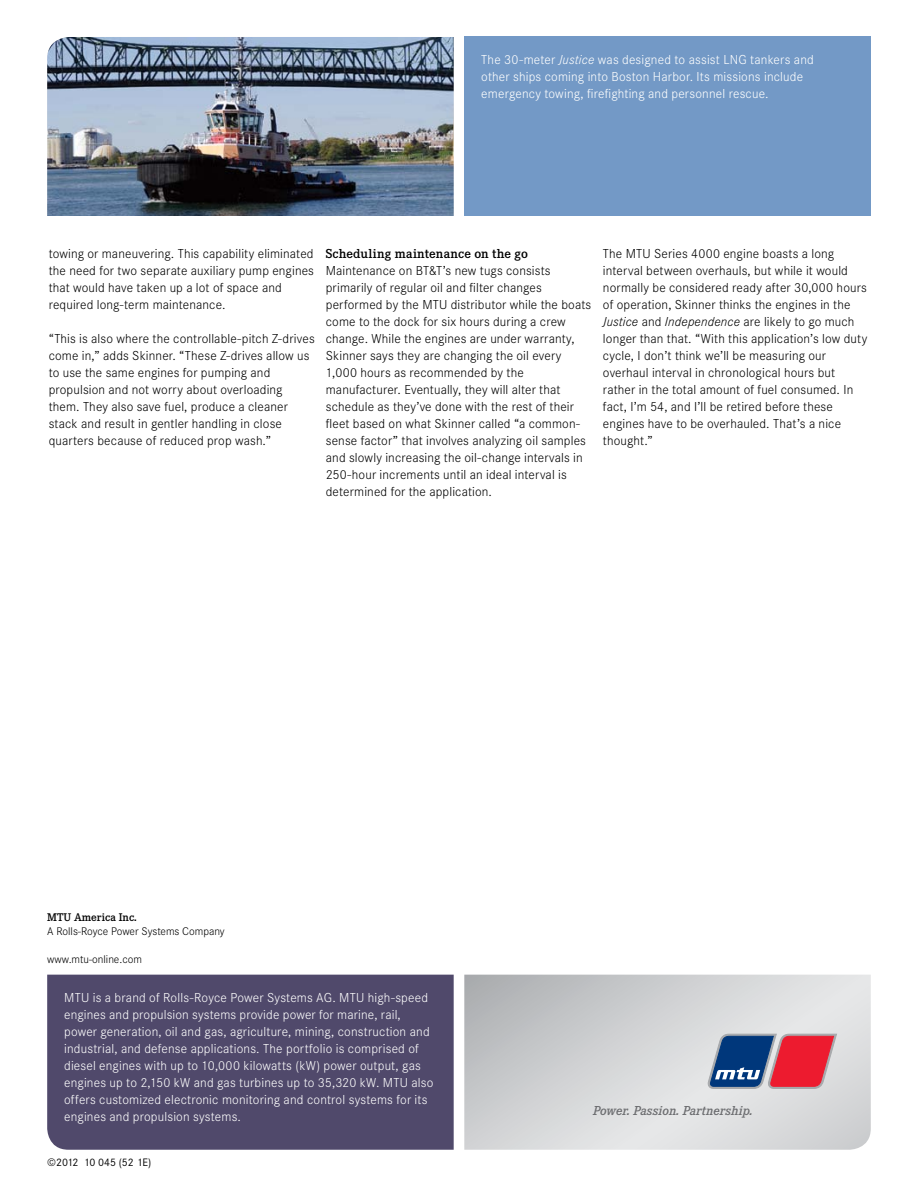
<style>
.page{position:relative;width:918px;height:1188px;background:#fff}
.page>*{position:absolute;margin:0;border:0;box-sizing:border-box;transform-origin:0 0}
.t1{font:300 13.5px/17px "Corporate S";letter-spacing:.01em;color:#000}
.t2{font:300 13.5px/17px "Corporate S";letter-spacing:.01em;color:#fff}
.t3{font:600 13.5px "Corporate E";letter-spacing:.015em;color:#000}
.t4{font:italic 600 13.5px "Corporate E";color:#6d6e71}
.t5{font:300 11.55px "Corporate S";color:#000}
.t6{font:600 11.55px "Corporate E";color:#000}
.t7{font:11.25px "Corporate S";letter-spacing:-.005em;color:#000}
.s1{font-style:italic}
</style>
<div class="page">
<div style="left:464px;top:37px;width:407px;height:179px;background:#7399c6"></div>
<img style="left:47px;top:37px;width:407px;height:179px">
<svg style="left:464px;top:975px;width:407px;height:175px;background:#d3d4d6"></svg>
<svg style="left:708px;top:1034px;width:129px;height:55px;background:#965c7a"></svg>
<div style="left:47px;top:975px;width:407px;height:175px;background:#50496b"></div>
<p class="t2" style="left:481px;top:51px;width:334px">The 30-meter <span class="s1">Justice</span> was designed to assist LNG tankers and other ships coming into Boston Harbor. Its missions include emergency towing, firefighting and personnel rescue.</p>
<p class="t1" style="left:49px;top:245px;width:267px">towing or maneuvering. This capability eliminated the need for two separate auxiliary pump engines that would have taken up a lot of space and required long-term maintenance.</p>
<p class="t1" style="left:49px;top:330px;width:268px">“This is also where the controllable-pitch Z-drives come in,” adds Skinner. “These Z-drives allow us to use the same engines for pumping and propulsion and not worry about overloading them. They also save fuel, produce a cleaner stack and result in gentler handling in close quarters because of reduced prop wash.”</p>
<p class="t3" style="left:326px;top:246px;width:204px">Scheduling maintenance on the go</p>
<p class="t1" style="left:326px;top:262px;width:267px">Maintenance on BT&amp;T’s new tugs consists primarily of regular oil and filter changes performed by the MTU distributor while the boats come to the dock for six hours during a crew change. While the engines are under warranty, Skinner says they are changing the oil every 1,000 hours as recommended by the manufacturer. Eventually, they will alter that schedule as they’ve done with the rest of their fleet based on what Skinner called “a common&shy;sense factor” that involves analyzing oil samples and slowly increasing the oil-change intervals in 250-hour increments until an ideal interval is determined for the application.</p>
<p class="t1" style="left:603px;top:245px;width:266px">The MTU Series 4000 engine boasts a long interval between overhauls, but while it would normally be considered ready after 30,000 hours of operation, Skinner thinks the engines in the <span class="s1">Justice</span> and <span class="s1">Independence</span> are likely to go much longer than that. “With this application’s low duty cycle, I don’t think we’ll be measuring our overhaul interval in chronological hours but rather in the total amount of fuel consumed. In fact, I’m 54, and I’ll be retired before these engines have to be overhauled. That’s a nice thought.”</p>
<p class="t6" style="left:47px;top:910px;width:91px">MTU America Inc.</p>
<p class="t5" style="left:47px;top:925px;width:179px">A Rolls-Royce Power Systems Company</p>
<p class="t5" style="left:47px;top:953px;width:96px">www.mtu-online.com</p>
<p class="t2" style="left:64px;top:989px;width:371px">MTU is a brand of Rolls-Royce Power Systems AG. MTU high-speed engines and propulsion systems provide power for marine, rail, power generation, oil and gas, agriculture, mining, construction and industrial, and defense applications. The portfolio is comprised of diesel engines with up to 10,000 kilowatts (kW) power output, gas engines up to 2,150 kW and gas turbines up to 35,320 kW. MTU also offers customized electronic monitoring and control systems for its engines and propulsion systems.</p>
<p class="t7" style="left:47px;top:1155px;width:106px">©2012 10 045 (52 1E)</p>
<p class="t4" style="left:593px;top:1103px;width:161px">Power. Passion. Partnership.</p>
</div>
